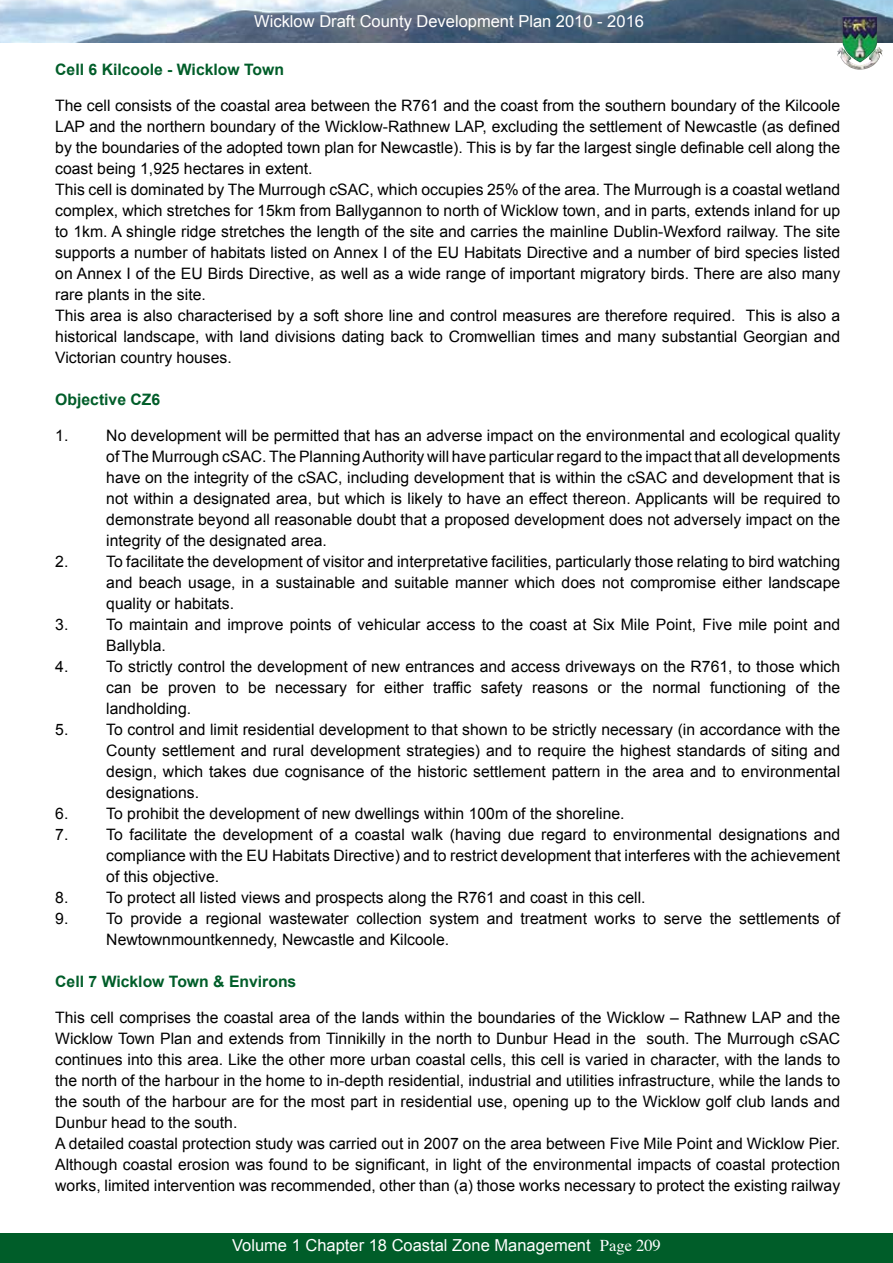
<style>
.page{position:relative;width:893px;height:1263px;background:#fff}
.page>*{position:absolute;margin:0;border:0;box-sizing:border-box;transform-origin:0 0}
.t1{font:16.5px "Arial";color:#fff}
.t2{font:16.5px "Times";color:#fff}
.t3{font:15.75px/21px "Arial";color:#000;text-align:justify}
.t4{font:700 15.75px "Arial";color:#005d29}
</style>
<div class="page">
<img style="left:0;top:0;width:893px;height:43px">
<div style="left:0;top:1233px;width:893px;height:30px;background:#005d29"></div>
<img style="left:837px;top:16px;width:46px;height:54px">
<p class="t1" style="left:254px;top:12px;width:391px">Wicklow Draft County Development Plan 2010 - 2016</p>
<p class="t4" style="left:55px;top:61px;width:230px">Cell 6 Kilcoole - Wicklow Town</p>
<p class="t3" style="left:55px;top:95px;width:786px;text-align:left">The cell consists of the coastal area between the R761 and the coast from the southern boundary of the Kilcoole LAP and the northern boundary of the Wicklow-Rathnew LAP, excluding the settlement of Newcastle (as defined by the boundaries of the adopted town plan for Newcastle). This is by far the largest single definable cell along the coast being 1,925 hectares in extent.<br>This cell is dominated by The Murrough cSAC, which occupies 25% of the area. The Murrough is a coastal wetland complex, which stretches for 15km from Ballygannon to north of Wicklow town, and in parts, extends inland for up to 1km. A shingle ridge stretches the length of the site and carries the mainline Dublin-Wexford railway. The site supports a number of habitats listed on Annex I of the EU Habitats Directive and a number of bird species listed on Annex I of the EU Birds Directive, as well as a wide range of important migratory birds. There are also many rare plants in the site.<br>This area is also characterised by a soft shore line and control measures are therefore required. This is also a historical landscape, with land divisions dating back to Cromwellian times and many substantial Georgian and Victorian country houses.</p>
<p class="t4" style="left:55px;top:391px;width:107px">Objective CZ6</p>
<p class="t3" style="left:55px;top:425px;width:15px">1.</p>
<p class="t3" style="left:106px;top:425px;width:735px">No development will be permitted that has an adverse impact on the environmental and ecological quality of The Murrough cSAC. The Planning Authority will have particular regard to the impact that all developments have on the integrity of the cSAC, including development that is within the cSAC and development that is not within a designated area, but which is likely to have an effect thereon. Applicants will be required to demonstrate beyond all reasonable doubt that a proposed development does not adversely impact on the integrity of the designated area.</p>
<p class="t3" style="left:55px;top:551px;width:15px">2.</p>
<p class="t3" style="left:106px;top:551px;width:735px">To facilitate the development of visitor and interpretative facilities, particularly those relating to bird watching and beach usage, in a sustainable and suitable manner which does not compromise either landscape quality or habitats.</p>
<p class="t3" style="left:55px;top:614px;width:15px">3.</p>
<p class="t3" style="left:106px;top:614px;width:735px">To maintain and improve points of vehicular access to the coast at Six Mile Point, Five mile point and<br>Ballybla.</p>
<p class="t3" style="left:55px;top:656px;width:15px">4.</p>
<p class="t3" style="left:106px;top:656px;width:735px">To strictly control the development of new entrances and access driveways on the R761, to those which can be proven to be necessary for either traffic safety reasons or the normal functioning of the landholding.</p>
<p class="t3" style="left:55px;top:719px;width:15px">5.</p>
<p class="t3" style="left:106px;top:719px;width:735px">To control and limit residential development to that shown to be strictly necessary (in accordance with the County settlement and rural development strategies) and to require the highest standards of siting and design, which takes due cognisance of the historic settlement pattern in the area and to environmental designations.</p>
<p class="t3" style="left:55px;top:803px;width:15px">6.</p>
<p class="t3" style="left:106px;top:803px;width:520px">To prohibit the development of new dwellings within 100m of the shoreline.</p>
<p class="t3" style="left:55px;top:824px;width:15px">7.</p>
<p class="t3" style="left:106px;top:824px;width:735px">To facilitate the development of a coastal walk (having due regard to environmental designations and compliance with the EU Habitats Directive) and to restrict development that interferes with the achievement of this objective.</p>
<p class="t3" style="left:55px;top:887px;width:15px">8.</p>
<p class="t3" style="left:106px;top:887px;width:541px">To protect all listed views and prospects along the R761 and coast in this cell.</p>
<p class="t3" style="left:55px;top:908px;width:15px">9.</p>
<p class="t3" style="left:106px;top:908px;width:735px">To provide a regional wastewater collection system and treatment works to serve the settlements of<br>Newtownmountkennedy, Newcastle and Kilcoole.</p>
<p class="t4" style="left:55px;top:973px;width:243px">Cell 7 Wicklow Town &amp; Environs</p>
<p class="t3" style="left:55px;top:1007px;width:786px;text-align:left">This cell comprises the coastal area of the lands within the boundaries of the Wicklow – Rathnew LAP and the Wicklow Town Plan and extends from Tinnikilly in the north to Dunbur Head in the south. The Murrough cSAC continues into this area. Like the other more urban coastal cells, this cell is varied in character, with the lands to the north of the harbour in the home to in-depth residential, industrial and utilities infrastructure, while the lands to the south of the harbour are for the most part in residential use, opening up to the Wicklow golf club lands and Dunbur head to the south.<br>A detailed coastal protection study was carried out in 2007 on the area between Five Mile Point and Wicklow Pier.<br>Although coastal erosion was found to be significant, in light of the environmental impacts of coastal protection works, limited intervention was recommended, other than (a) those works necessary to protect the existing railway</p>
<p class="t1" style="left:232px;top:1236px;width:360px">Volume 1 Chapter 18 Coast l Zone Management</p>
<p class="t2" style="left:424px;top:1229px;width:46px">Page 1</p>
<p class="t2" style="left:600px;top:1230px;width:62px">Page 209</p>
</div>
